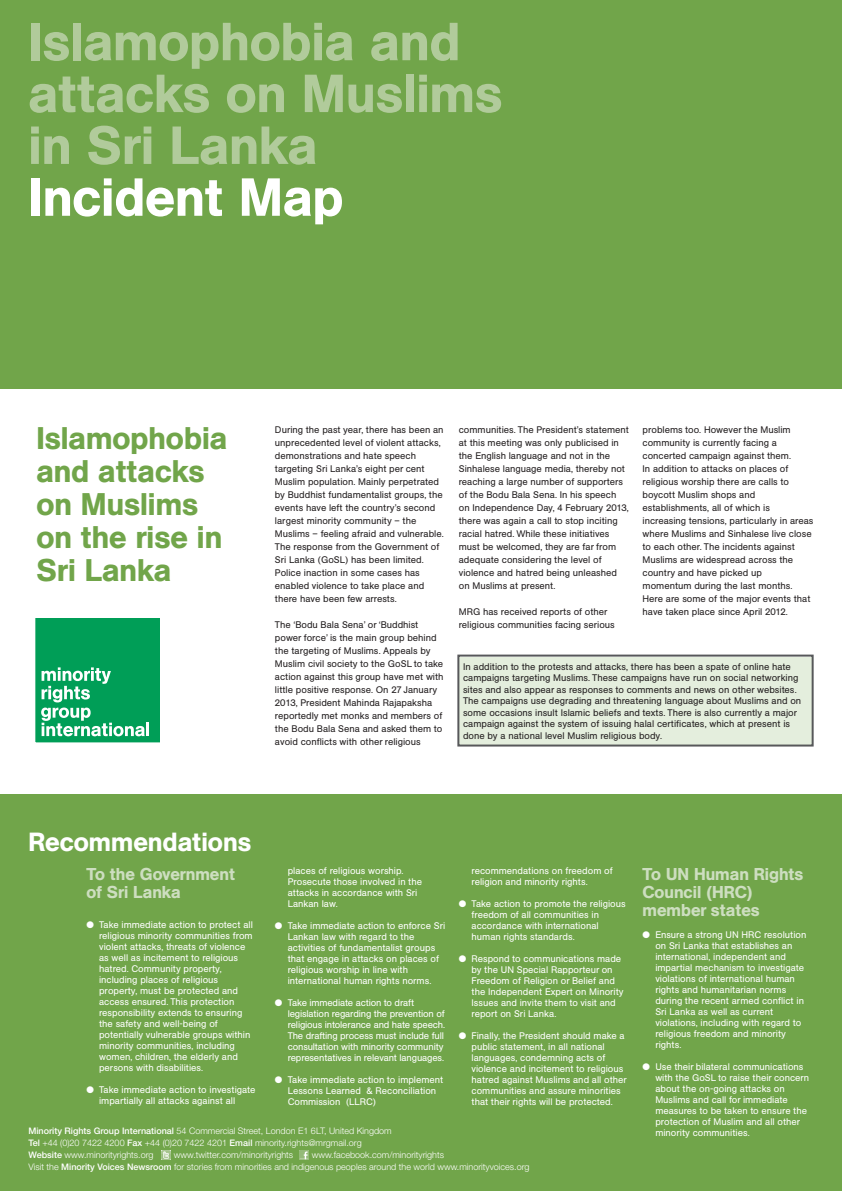
<style>
.page{position:relative;width:842px;height:1191px;background:#fff}
.page>*{position:absolute;margin:0;border:0;box-sizing:border-box;transform-origin:0 0}
.t1{font:500 53px/51.8px "AG Book BQ";color:#b1cb9b}
.t2{font:500 53px "AG Book BQ";color:#fff}
.t3{font:500 31px/33px "AG Book BQ";color:#71a54a}
.t4{font:500 26px "AG Book BQ";color:#fff}
.t5{font:500 17px/18px "AG Book BQ";color:#cddec0}
.t6{font:9.5px/13px "AG Book BQ";color:#231f20}
.t7{font:9.5px/11px "AG Book BQ";color:#fff}
.t8{font:300 9px/12px "Helvetica Neue LT Com";color:#fff}
.s1{font-weight:500}
</style>
<div class="page">
<div style="left:0;top:0;width:842px;height:388px;background:#71a54a"></div>
<div style="left:0;top:794px;width:842px;height:397px;background:#71a54a"></div>
<div style="left:35px;top:617px;width:125px;height:125px;background:#009e57"></div>
<svg style="left:41px;top:667px;width:104px;height:69px"></svg>
<hr style="left:146px;top:722px;width:3px;height:14px;background:#fff">
<div style="left:32px;top:614px;width:131px;height:131px;border:3px solid #fff"></div>
<svg style="left:162px;top:1150px;width:9px;height:9px"></svg>
<svg style="left:299px;top:1150px;width:10px;height:9px"></svg>
<div style="left:459px;top:656px;width:353px;height:88px;background:#e4eedd"></div>
<div style="left:457px;top:654px;width:357px;height:92px;border:2px solid #57585a"></div>
<h1 class="t1" style="left:28px;top:21px;width:476px">Islamophobia and attacks on Muslims in Sri Lanka</h1>
<h1 class="t2" style="left:28px;top:179px;width:317px">Incident Map</h1>
<h2 class="t3" style="left:36px;top:424px;width:192px">Islamophobia and attacks on Muslims on the rise in<br>Sri Lanka</h2>
<p class="t6" style="left:275px;top:423px;width:170px">During the past year, there has been an unprecedented level of violent attacks, demonstrations and hate speech targeting Sri Lanka’s eight per cent Muslim population. Mainly perpetrated by Buddhist fundamentalist groups, the events have left the country’s second largest minority community – the Muslims – feeling afraid and vulnerable.<br>The response from the Government of Sri Lanka (GoSL) has been limited.<br>Police inaction in some cases has enabled violence to take place and there have been few arrests.</p>
<p class="t6" style="left:275px;top:618px;width:170px">The ‘Bodu Bala Sena’ or ‘Buddhist power force’ is the main group behind the targeting of Muslims. Appeals by Muslim civil society to the GoSL to take action against this group have met with little positive response. On 27 January 2013, President Mahinda Rajapaksha reportedly met monks and members of the Bodu Bala Sena and asked them to avoid conflicts with other religious</p>
<p class="t6" style="left:459px;top:423px;width:172px">communities. The President’s statement at this meeting was only publicised in the English language and not in the Sinhalese language media, thereby not reaching a large number of supporters of the Bodu Bala Sena. In his speech on Independence Day, 4 February 2013, there was again a call to stop inciting racial hatred. While these initiatives must be welcomed, they are far from adequate considering the level of violence and hatred being unleashed on Muslims at present.</p>
<p class="t6" style="left:459px;top:605px;width:157px">MRG has received reports of other religious communities facing serious</p>
<p class="t6" style="left:643px;top:423px;width:172px">problems too. However the Muslim community is currently facing a concerted campaign against them.<br>In addition to attacks on places of religious worship there are calls to boycott Muslim shops and establishments, all of which is increasing tensions, particularly in areas where Muslims and Sinhalese live close to each other. The incidents against Muslims are widespread across the country and have picked up<br>momentum during the last months.<br>Here are some of the major events that have taken place since April 2012.</p>
<p class="t6" style="left:463px;top:661px;width:340px;line-height:11.5px">In addition to the protests and attacks, there has been a spate of online hate campaigns targeting Muslims. These campaigns have run on social networking sites and also appear as responses to comments and news on other websites.<br>The campaigns use degrading and threatening language about Muslims and on some occasions insult Islamic beliefs and texts. There is also currently a major campaign against the system of issuing halal certificates, which at present is done by a national level Muslim religious body.</p>
<h3 class="t4" style="left:28px;top:833px;width:224px">Recommendations</h3>
<h3 class="t5" style="left:86px;top:866px;width:150px">To the Government of Sri Lanka</h3>
<p class="t7" style="left:99px;top:919px;width:155px;text-indent:-13px">● Take immediate action to protect all religious minority communities from violent attacks, threats of violence as well as incitement to religious hatred. Community property, including places of religious property, must be protected and access ensured. This protection responsibility extends to ensuring the safety and well-being of potentially vulnerable groups within minority communities, including women, children, the elderly and persons with disabilities.</p>
<p class="t7" style="left:99px;top:1084px;width:158px;text-indent:-13px">● Take immediate action to investigate impartially all attacks against all</p>
<p class="t7" style="left:288px;top:866px;width:136px">places of religious worship.<br>Prosecute those involved in the attacks in accordance with Sri<br>Lankan law.</p>
<p class="t7" style="left:288px;top:921px;width:159px;text-indent:-13px">● Take immediate action to enforce Sri Lankan law with regard to the activities of fundamentalist groups that engage in attacks on places of religious worship in line with international human rights norms.</p>
<p class="t7" style="left:288px;top:998px;width:159px;text-indent:-13px">● Take immediate action to draft legislation regarding the prevention of religious intolerance and hate speech.<br>The drafting process must include full consultation with minority community representatives in relevant languages.</p>
<p class="t7" style="left:288px;top:1075px;width:157px;text-indent:-13px">● Take immediate action to implement<br>Lessons Learned &amp; Reconciliation<br>Commission (LLRC)</p>
<p class="t7" style="left:471px;top:866px;width:143px">recommendations on freedom of religion and minority rights.</p>
<p class="t7" style="left:471px;top:899px;width:156px;text-indent:-13px">● Take action to promote the religious freedom of all communities in accordance with international human rights standards.</p>
<p class="t7" style="left:471px;top:954px;width:154px;text-indent:-13px">● Respond to communications made by the UN Special Rapporteur on<br>Freedom of Religion or Belief and the Independent Expert on Minority<br>Issues and invite them to visit and report on Sri Lanka.</p>
<p class="t7" style="left:471px;top:1031px;width:157px;text-indent:-13px">● Finally, the President should make a public statement, in all national languages, condemning acts of violence and incitement to religious hatred against Muslims and all other communities and assure minorities that their rights will be protected.</p>
<p class="t8" style="left:28px;top:1125px;width:503px"><span class="s1">Minority Rights Group International</span> 54 Commercial Street, London E1 6LT, United Kingdom<br><span class="s1">Tel</span> +44 (0)20 7422 4200 <span class="s1">Fax</span> +44 (0)20 7422 4201 <span class="s1">Email</span> minority.rights@mrgmail.org<br><span class="s1">Website</span> www.minorityrights.org<br>Visit the <span class="s1">Minority Voices Newsroom</span> for stories from minorities and indigenous peoples around the world www.minorityvoices.org</p>
<p class="t8" style="left:174px;top:1149px;width:121px">www.twitter.com/minorityrights</p>
<p class="t8" style="left:312px;top:1149px;width:134px">www.facebook.com/minorityrights</p>
<h3 class="t5" style="left:643px;top:866px;width:162px">To UN Human Rights<br>Council (HRC) member states</h3>
<p class="t7" style="left:655px;top:929px;width:153px;text-indent:-13px">● Ensure a strong UN HRC resolution on Sri Lanka that establishes an international, independent and impartial mechanism to investigate violations of international human rights and humanitarian norms during the recent armed conflict in<br>Sri Lanka as well as current violations, including with regard to religious freedom and minority rights.</p>
<p class="t7" style="left:655px;top:1061px;width:155px;text-indent:-13px">● Use their bilateral communications with the GoSL to raise their concern about the on-going attacks on<br>Muslims and call for immediate measures to be taken to ensure the protection of Muslim and all other minority communities.</p>
</div>
